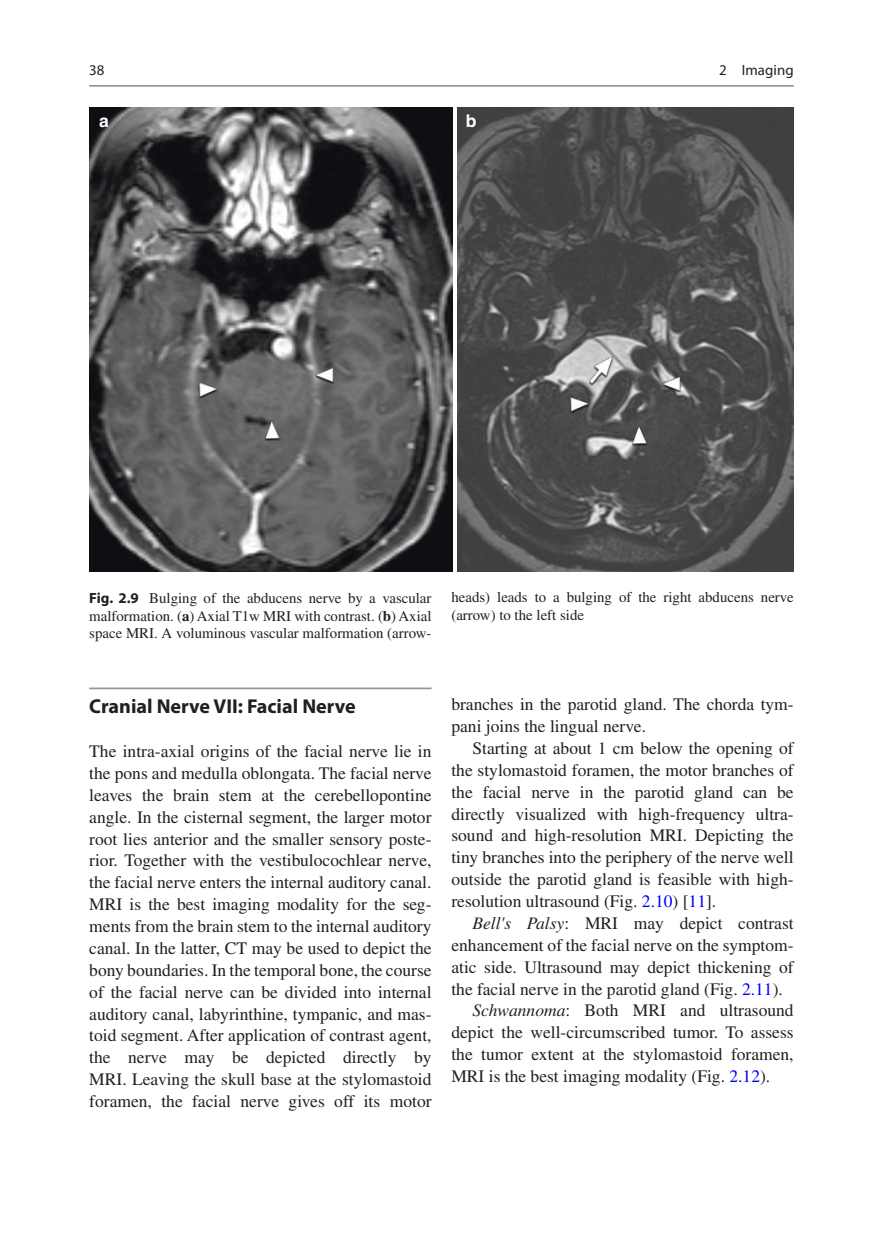
<style>
.page{position:relative;width:883px;height:1260px;background:#fff}
.page>*{position:absolute;margin:0;border:0;box-sizing:border-box;transform-origin:0 0}
._1_hd{font:700 20.12px "Myriad Pro";color:#231f20}
.Text_flush{font:17.5px/21.9px "Times LT Std";color:#231f20;text-align:justify}
.Text{font:17.5px/21.9px "Times LT Std";color:#231f20;text-align:justify}
.t1{font:17.5px "Helvetica Bold 2";color:#fff}
.t2{font:14.88px/17.5px "Times LT Std";color:#231f20;text-align:justify}
.t3{font:14.88px "Myriad Pro";letter-spacing:.005em;color:#231f20}
.s1{font-family:"Myriad Pro";font-weight:700}
.s2{font-weight:700}
.s3{color:#00f}
.s4{font-style:italic}
</style>
<div class="page">
<img style="left:90px;top:107px;width:362px;height:465px">
<img style="left:457px;top:107px;width:336px;height:465px">
<hr style="left:89px;top:688px;width:343px;height:1px;background:#939598">
<hr style="left:89px;top:85px;width:705px;height:2px;background:#939598">
<p class="t3" style="left:89px;top:61px;width:17px">38</p>
<p class="t1" style="left:99px;top:110px;width:11px">a</p>
<p class="t1" style="left:466px;top:110px;width:12px">b</p>
<p class="t3" style="left:719px;top:61px;width:76px">2 Imaging</p>
<p class="t2" style="left:89px;top:589px;width:344px"><span class="s1">Fig. 2.9</span> Bulging of the abducens nerve by a vascular malformation. (<span class="s2">a</span>) Axial T1w MRI with contrast. (<span class="s2">b</span>) Axial space MRI. A voluminous vascular malformation (arrow-</p>
<p class="t2" style="left:451px;top:588px;width:344px">heads) leads to a bulging of the right abducens nerve (arrow) to the left side</p>
<h2 class="_1_hd" style="left:89px;top:693px;width:268px">Cranial Nerve VII: Facial Nerve</h2>
<p class="Text_flush" style="left:89px;top:740px;width:344px">The intra-axial origins of the facial nerve lie in the pons and medulla oblongata. The facial nerve leaves the brain stem at the cerebellopontine angle. In the cisternal segment, the larger motor root lies anterior and the smaller sensory poste&shy;rior. Together with the vestibulocochlear nerve, the facial nerve enters the internal auditory canal.<br>MRI is the best imaging modality for the seg&shy;ments from the brain stem to the internal auditory canal. In the latter, CT may be used to depict the bony boundaries. In the temporal bone, the course of the facial nerve can be divided into internal auditory canal, labyrinthine, tympanic, and mas&shy;toid segment. After application of contrast agent, the nerve may be depicted directly by MRI. Leaving the skull base at the stylomastoid foramen, the facial nerve gives off its motor</p>
<p class="Text_flush" style="left:451px;top:693px;width:344px">branches in the parotid gland. The chorda tym&shy;pani joins the lingual nerve.</p>
<p class="Text" style="left:451px;top:737px;width:344px;text-indent:21px">Starting at about 1 cm below the opening of the stylomastoid foramen, the motor branches of the facial nerve in the parotid gland can be directly visualized with high-frequency ultra&shy;sound and high-resolution MRI. Depicting the tiny branches into the periphery of the nerve well outside the parotid gland is feasible with high&shy;resolution ultrasound (Fig. <span class="s3">2.10</span>) [<span class="s3">11</span>].</p>
<p class="Text" style="left:451px;top:912px;width:344px;text-indent:21px"><span class="s4">Bell's Palsy</span>: MRI may depict contrast enhancement of the facial nerve on the symptom&shy;atic side. Ultrasound may depict thickening of the facial nerve in the parotid gland (Fig. <span class="s3">2.11</span>).</p>
<p class="Text" style="left:451px;top:1000px;width:344px;text-indent:21px"><span class="s4">Schwannoma</span>: Both MRI and ultrasound depict the well-circumscribed tumor. To assess the tumor extent at the stylomastoid foramen, MRI is the best imaging modality (Fig. <span class="s3">2.12</span>).</p>
</div>
